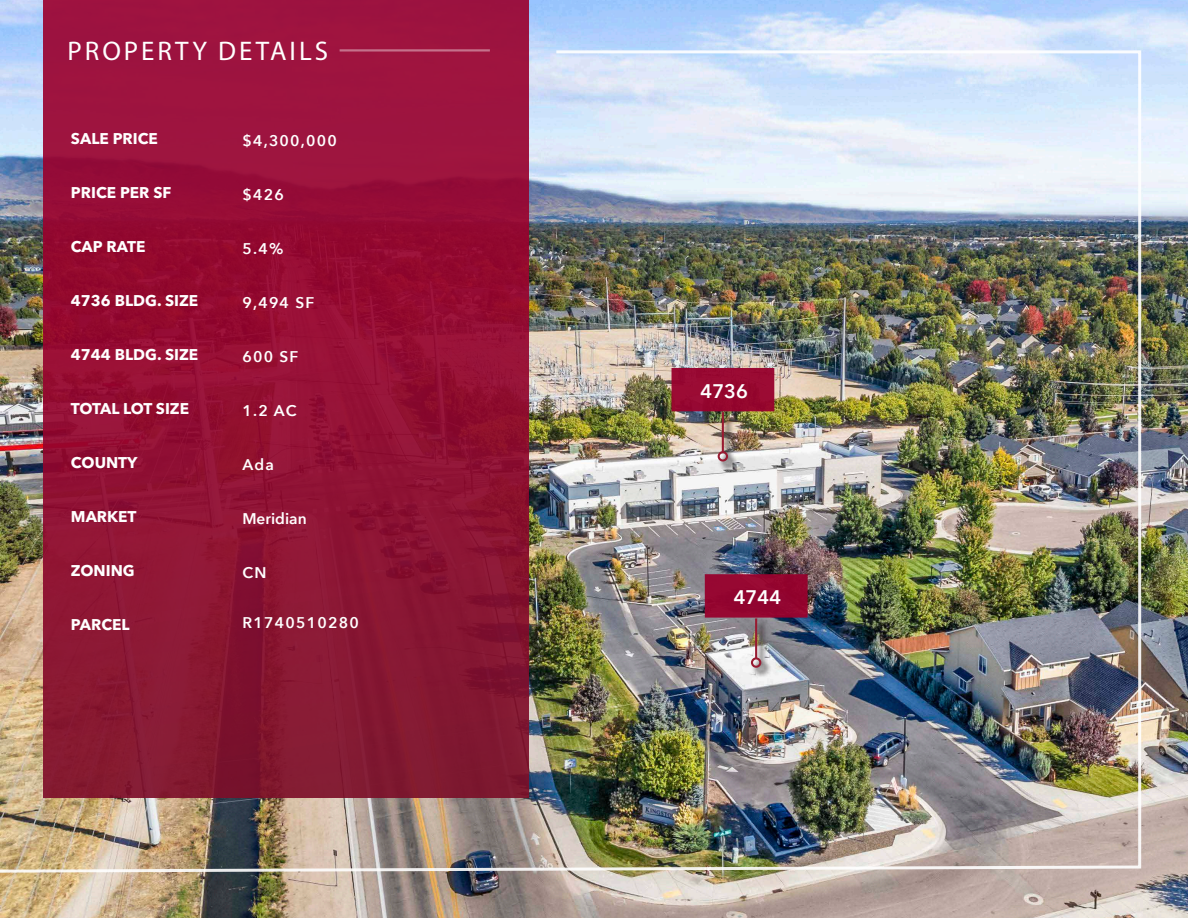
<style>
.page{position:relative;width:1188px;height:918px;background:#fff}
.page>*{position:absolute;margin:0;border:0;box-sizing:border-box;transform-origin:0 0}
.Title_text{font:27px "Myriad Pro";letter-spacing:.11em;color:#fff}
.t1{font:600 19.5px "Avenir Next LT Pro";color:#fff}
.t2{font:700 15.45px "Avenir Next LT Pro";color:#fff}
.t3{font:600 15.45px "Avenir Next";letter-spacing:.08em;color:#fff}
.t4{font:700 15.45px "Avenir Next LT Pro";letter-spacing:-.03em;color:#fff}
.t5{font:600 15.45px "Avenir Next";color:#fff}
</style>
<div class="page">
<img style="left:0;top:0;width:1188px;height:918px">
<div style="left:44px;top:0;width:485px;height:49px;background:#9d1340"></div>
<img style="left:0;top:49px;width:1143px;height:825px">
<div style="left:672px;top:368px;width:102px;height:43px;background:#980932"></div>
<div style="left:705px;top:574px;width:103px;height:44px;background:#98012d;border:4px solid #98012d"></div>
<svg style="left:718px;top:413px;width:20px;height:58px"></svg>
<hr style="left:722px;top:412px;width:2px;height:40px;background:#981a31">
<div style="left:718px;top:451px;width:10px;height:11px;border:2px solid #981a31;border-radius:50%"></div>
<svg style="left:751px;top:619px;width:20px;height:59px"></svg>
<hr style="left:755px;top:618px;width:2px;height:40px;background:#981a31">
<div style="left:751px;top:657px;width:10px;height:11px;border:2px solid #981a31;border-radius:50%"></div>
<p class="Title_text" style="left:67px;top:34px;width:262px">PROPERTY DETAILS</p>
<p class="t2" style="left:71px;top:129px;width:88px">SALE PRICE</p>
<p class="t3" style="left:242px;top:127px;width:96px">$4,300,000</p>
<p class="t2" style="left:71px;top:183px;width:102px">PRICE PER SF</p>
<p class="t3" style="left:242px;top:181px;width:43px">$426</p>
<p class="t2" style="left:71px;top:237px;width:76px">CAP RATE</p>
<p class="t3" style="left:242px;top:235px;width:42px">5.4%</p>
<p class="t2" style="left:71px;top:291px;width:129px">4736 BLDG. SIZE</p>
<p class="t3" style="left:242px;top:289px;width:73px">9,494 SF</p>
<p class="t2" style="left:71px;top:345px;width:129px">4744 BLDG. SIZE</p>
<p class="t3" style="left:242px;top:343px;width:58px">600 SF</p>
<p class="t4" style="left:71px;top:399px;width:120px">TOTAL LOT SIZE</p>
<p class="t3" style="left:242px;top:397px;width:56px">1.2 AC</p>
<p class="t2" style="left:71px;top:453px;width:68px">COUNTY</p>
<p class="t3" style="left:242px;top:451px;width:33px">Ada</p>
<p class="t2" style="left:71px;top:507px;width:67px">MARKET</p>
<p class="t5" style="left:242px;top:505px;width:66px">Meridian</p>
<p class="t2" style="left:71px;top:561px;width:65px">ZONING</p>
<p class="t3" style="left:242px;top:559px;width:26px">CN</p>
<p class="t2" style="left:71px;top:615px;width:60px">PARCEL</p>
<p class="t3" style="left:242px;top:610px;width:118px">R1740510280</p>
<p class="t1" style="left:700px;top:379px;width:49px">4736</p>
<p class="t1" style="left:734px;top:585px;width:49px">4744</p>
</div>
